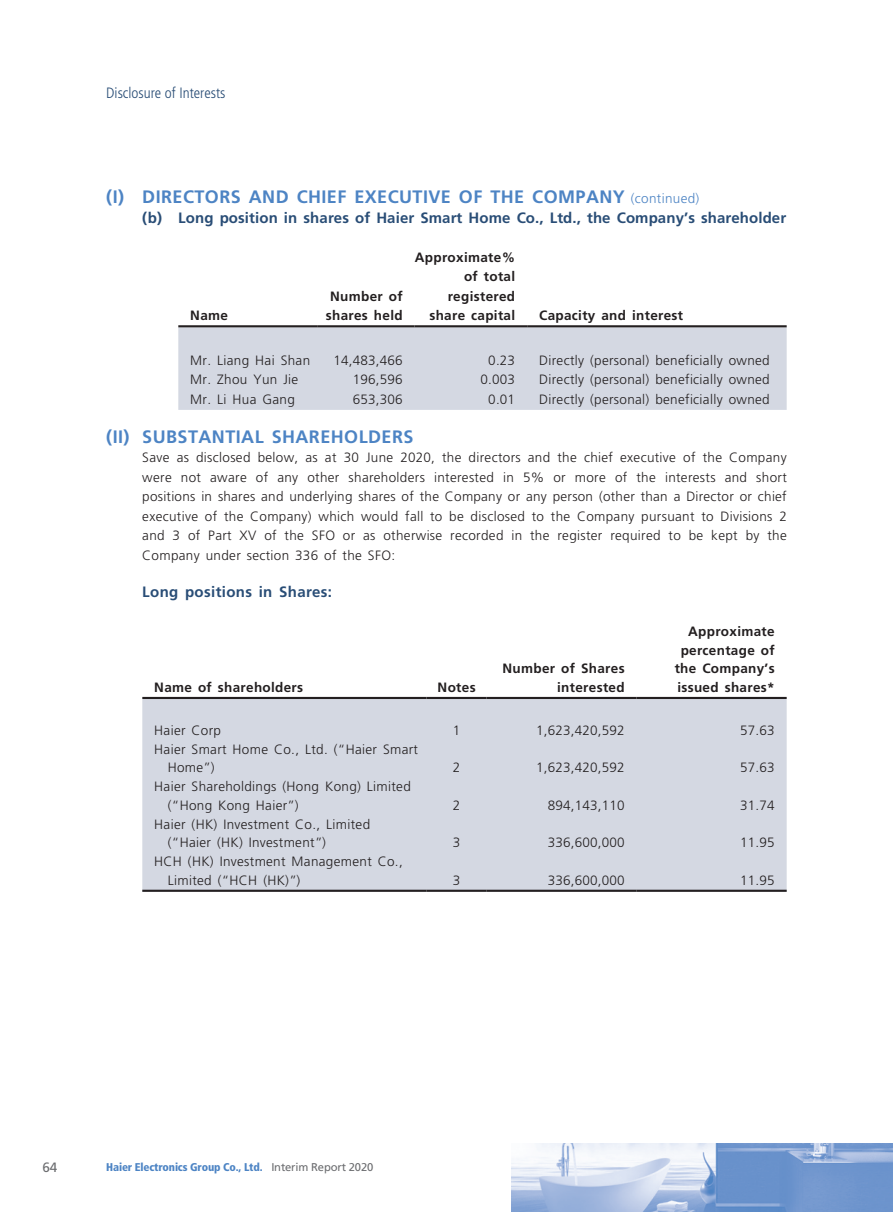
<style>
.page{position:relative;width:893px;height:1212px;background:#fff}
.page>*{position:absolute;margin:0;border:0;box-sizing:border-box;transform-origin:0 0}
._03_H1{font:700 18px "Frutiger LT Std";letter-spacing:.025em;color:#4d84c4}
._04___H2{font:700 15px "Frutiger LT Std";letter-spacing:.005em;color:#294d76}
._04___H2-2{font:700 15px "Frutiger LT Std";letter-spacing:.025em;color:#294d76}
.t1{font:300 condensed 15px "Frutiger LT Std";color:#294d76}
._01_Body_Text{font:300 13.5px/18.8px "Frutiger LT Std";letter-spacing:.025em;color:#231f20}
._12___P2{font:300 13.5px/19.5px "Frutiger LT Std";letter-spacing:.025em;color:#231f20;text-align:justify}
._01_Body_Text-2{font:700 13.5px/19.5px "Frutiger LT Std";letter-spacing:.025em;color:#231f20;text-align:right}
.t2{font:13.5px "Frutiger LT Std";color:#6c6d70}
.t3{font:900 condensed 11.25px "Frutiger LT Std";letter-spacing:-.015em;color:#4d84c4}
.s1{font-weight:300;font-size:13.5px}
.s2{font-weight:400;font-stretch:normal;color:#6c6d70}
</style>
<div class="page">
<img style="left:512px;top:1144px;width:381px;height:68px">
<div style="left:178px;top:327px;width:609px;height:83px;background:#d4d8e2"></div>
<hr style="left:178px;top:325px;width:139px;height:2px;background:#231f20">
<hr style="left:317px;top:325px;width:98px;height:2px;background:#231f20">
<hr style="left:415px;top:325px;width:112px;height:2px;background:#231f20">
<hr style="left:527px;top:325px;width:260px;height:2px;background:#231f20">
<div style="left:142px;top:699px;width:645px;height:191px;background:#d4d8e2"></div>
<hr style="left:142px;top:697px;width:285px;height:2px;background:#231f20">
<hr style="left:427px;top:697px;width:60px;height:2px;background:#231f20">
<hr style="left:487px;top:697px;width:150px;height:2px;background:#231f20">
<hr style="left:637px;top:697px;width:150px;height:2px;background:#231f20">
<hr style="left:142px;top:890px;width:285px;height:2px;background:#231f20">
<hr style="left:427px;top:890px;width:60px;height:2px;background:#231f20">
<hr style="left:487px;top:890px;width:150px;height:2px;background:#231f20">
<hr style="left:637px;top:890px;width:150px;height:2px;background:#231f20">
<p class="t1" style="left:106px;top:85px;width:121px">Disclosure of Interests</p>
<p class="_03_H1" style="left:106px;top:186px;width:595px">(I) DIRECTORS AND CHIEF EXECUTIVE OF THE COMPANY <span class="s1">(continued)</span></p>
<p class="_04___H2" style="left:142px;top:209px;width:645px">(b) Long position in shares of Haier Smart Home Co., Ltd., the Company’s shareholder</p>
<p class="_01_Body_Text-2" style="left:190px;top:306px;width:39px">Name</p>
<p class="_01_Body_Text-2" style="left:330px;top:286px;width:74px">Number of</p>
<p class="_01_Body_Text-2" style="left:326px;top:306px;width:78px">shares held</p>
<p class="_01_Body_Text-2" style="left:415px;top:247px;width:102px">Approximate%</p>
<p class="_01_Body_Text-2" style="left:448px;top:267px;width:69px">of total registered</p>
<p class="_01_Body_Text-2" style="left:429px;top:306px;width:87px">share capital</p>
<p class="_01_Body_Text-2" style="left:539px;top:306px;width:145px">Capacity and interest</p>
<p class="_01_Body_Text" style="left:190px;top:351px;width:121px">Mr. Liang Hai Shan</p>
<p class="_01_Body_Text" style="left:333px;top:351px;width:71px">14,483,466</p>
<p class="_01_Body_Text" style="left:488px;top:351px;width:28px">0.23</p>
<p class="_01_Body_Text" style="left:539px;top:351px;width:232px">Directly (personal) beneficially owned</p>
<p class="_01_Body_Text" style="left:190px;top:370px;width:109px">Mr. Zhou Yun Jie</p>
<p class="_01_Body_Text" style="left:353px;top:370px;width:51px">196,596</p>
<p class="_01_Body_Text" style="left:481px;top:370px;width:36px">0.003</p>
<p class="_01_Body_Text" style="left:539px;top:370px;width:232px">Directly (personal) beneficially owned</p>
<p class="_01_Body_Text" style="left:190px;top:390px;width:106px">Mr. Li Hua Gang</p>
<p class="_01_Body_Text" style="left:353px;top:390px;width:51px">653,306</p>
<p class="_01_Body_Text" style="left:488px;top:390px;width:28px">0.01</p>
<p class="_01_Body_Text" style="left:539px;top:390px;width:232px">Directly (personal) beneficially owned</p>
<p class="_03_H1" style="left:106px;top:426px;width:309px">(II) SUBSTANTIAL SHAREHOLDERS</p>
<p class="_12___P2" style="left:142px;top:448px;width:646px">Save as disclosed below, as at 30 June 2020, the directors and the chief executive of the Company were not aware of any other shareholders interested in 5% or more of the interests and short positions in shares and underlying shares of the Company or any person (other than a Director or chief executive of the Company) which would fall to be disclosed to the Company pursuant to Divisions 2 and 3 of Part XV of the SFO or as otherwise recorded in the register required to be kept by the Company under section 336 of the SFO:</p>
<p class="_04___H2-2" style="left:142px;top:583px;width:191px">Long positions in Shares:</p>
<p class="_01_Body_Text-2" style="left:154px;top:678px;width:150px">Name of shareholders</p>
<p class="_01_Body_Text-2" style="left:438px;top:678px;width:40px">Notes</p>
<p class="_01_Body_Text-2" style="left:503px;top:659px;width:124px;line-height:18.8px">Number of Shares interested</p>
<p class="_01_Body_Text-2" style="left:688px;top:621px;width:88px">Approximate</p>
<p class="_01_Body_Text-2" style="left:681px;top:640px;width:96px">percentage of</p>
<p class="_01_Body_Text-2" style="left:675px;top:659px;width:102px">the Company’s</p>
<p class="_01_Body_Text-2" style="left:677px;top:678px;width:99px">issued shares*</p>
<p class="_01_Body_Text" style="left:154px;top:721px;width:68px">Haier Corp</p>
<p class="_01_Body_Text" style="left:453px;top:721px;width:9px">1</p>
<p class="_01_Body_Text" style="left:536px;top:721px;width:90px">1,623,420,592</p>
<p class="_01_Body_Text" style="left:740px;top:721px;width:36px">57.63</p>
<p class="_01_Body_Text" style="left:168px;top:740px;width:252px;text-indent:-14px">Haier Smart Home Co., Ltd. (“Haier Smart<br>Home”)</p>
<p class="_01_Body_Text" style="left:453px;top:758px;width:9px">2</p>
<p class="_01_Body_Text" style="left:536px;top:758px;width:90px">1,623,420,592</p>
<p class="_01_Body_Text" style="left:740px;top:758px;width:36px">57.63</p>
<p class="_01_Body_Text" style="left:168px;top:777px;width:245px;text-indent:-14px">Haier Shareholdings (Hong Kong) Limited (“Hong Kong Haier”)</p>
<p class="_01_Body_Text" style="left:168px;top:815px;width:204px;text-indent:-14px">Haier (HK) Investment Co., Limited (“Haier (HK) Investment”)</p>
<p class="_01_Body_Text" style="left:168px;top:852px;width:236px;text-indent:-14px">HCH (HK) Investment Management Co.,<br>Limited (“HCH (HK)”)</p>
<p class="_01_Body_Text" style="left:453px;top:796px;width:9px">2</p>
<p class="_01_Body_Text" style="left:548px;top:796px;width:78px">894,143,110</p>
<p class="_01_Body_Text" style="left:740px;top:796px;width:36px">31.74</p>
<p class="_01_Body_Text" style="left:453px;top:833px;width:9px">3</p>
<p class="_01_Body_Text" style="left:548px;top:833px;width:78px">336,600,000</p>
<p class="_01_Body_Text" style="left:740px;top:833px;width:36px">11.95</p>
<p class="_01_Body_Text" style="left:453px;top:871px;width:9px">3</p>
<p class="_01_Body_Text" style="left:548px;top:871px;width:78px">336,600,000</p>
<p class="_01_Body_Text" style="left:740px;top:871px;width:36px">11.95</p>
<p class="t2" style="left:43px;top:1159px;width:16px">64</p>
<p class="t3" style="left:106px;top:1160px;width:269px">Haier Electronics Group Co., Ltd. <span class="s2">Interim Report 2020</span></p>
</div>
